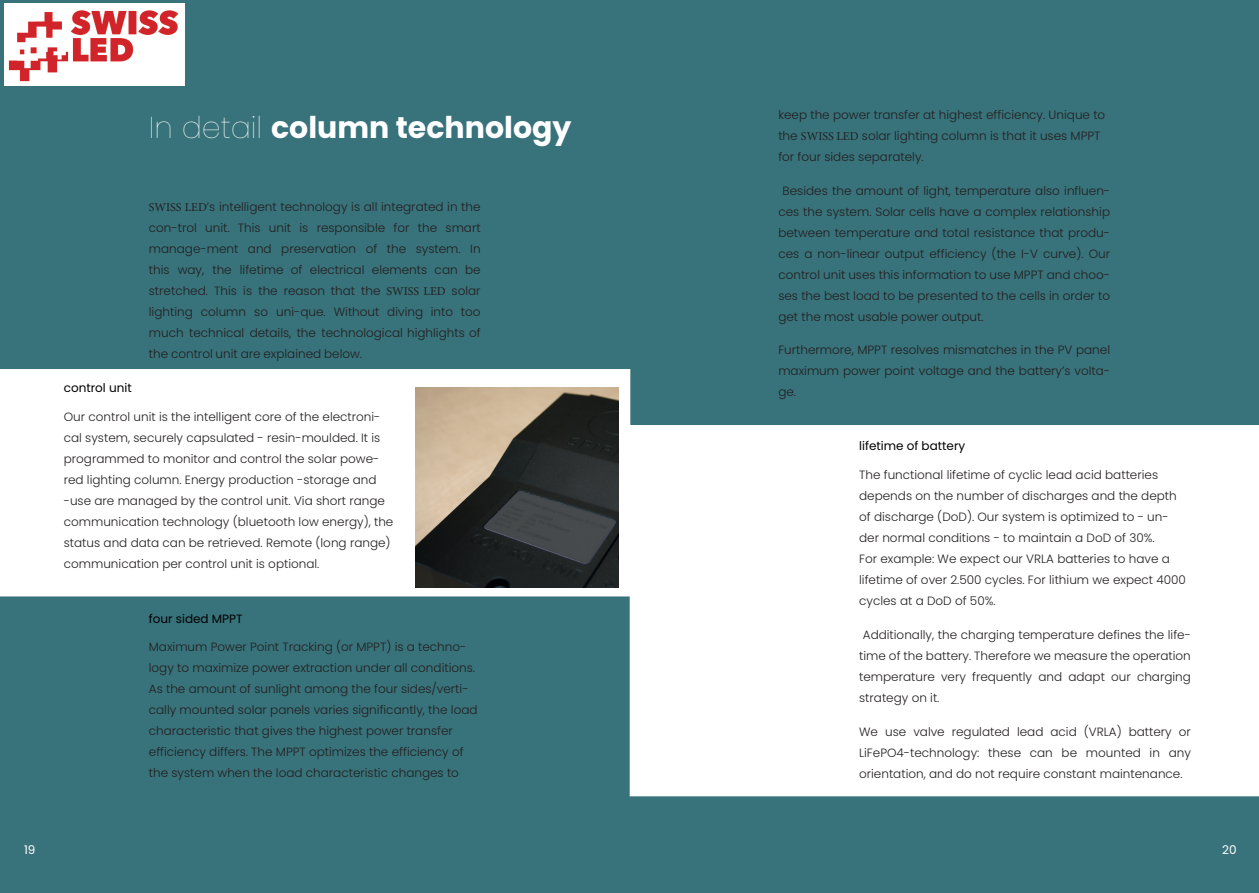
<style>
.page{position:relative;width:1259px;height:893px;background:#38727a}
.page>*{position:absolute;margin:0;border:0;box-sizing:border-box;transform-origin:0 0}
.t1{font:700 30px "Poppins";color:#fff}
.t2{font:300 12px/21px "Poppins";color:#231f20;text-align:justify}
.t3{font:12px "Poppins";color:#000}
.t4{font:12px "Poppins";color:#fff}
.s1{font-weight:100}
.s2{font-family:"Minion Pro";font-weight:400}
</style>
<div class="page">
<svg style="left:630px;top:425px;width:629px;height:371px"></svg>
<svg style="left:0;top:369px;width:630px;height:227px"></svg>
<img style="left:416px;top:388px;width:203px;height:200px">
<img style="left:4px;top:3px;width:181px;height:82px">
<h1 class="t1" style="left:149px;top:110px;width:424px"><span class="s1">In detail</span> column technology</h1>
<p class="t2" style="left:149px;top:196px;width:333px"><span class="s2">SWISS LED</span>’s intelligent technology is all integrated in the con-trol unit. This unit is responsible for the smart manage-ment and preservation of the system. In this way, the lifetime of electrical elements can be stretched. This is the reason that the <span class="s2">SWISS LED</span> solar lighting column so uni-que. Without diving into too much technical details, the technological highlights of the control unit are explained below.</p>
<p class="t3" style="left:64px;top:381px;width:70px">control unit</p>
<p class="t2" style="left:64px;top:406px;width:331px;text-align:left">Our control unit is the intelligent core of the electroni&shy;cal system, securely capsulated - resin-moulded. It is programmed to monitor and control the solar powe&shy;red lighting column. Energy production -storage and -use are managed by the control unit. Via short range communication technology (bluetooth low energy), the status and data can be retrieved. Remote (long range) communication per control unit is optional.</p>
<p class="t3" style="left:149px;top:611px;width:95px">four sided MPPT</p>
<p class="t2" style="left:149px;top:637px;width:330px;text-align:left">Maximum Power Point Tracking (or MPPT) is a techno&shy;logy to maximize power extraction under all conditions.<br>As the amount of sunlight among the four sides/verti&shy;cally mounted solar panels varies significantly, the load characteristic that gives the highest power transfer efficiency differs. The MPPT optimizes the efficiency of the system when the load characteristic changes to</p>
<p class="t2" style="left:778px;top:104px;width:328px;text-align:left">keep the power transfer at highest efficiency. Unique to the <span class="s2">SWISS LED</span> solar lighting column is that it uses MPPT for four sides separately.</p>
<p class="t2" style="left:778px;top:180px;width:333px;text-indent:4px">Besides the amount of light, temperature also influen&shy;ces the system. Solar cells have a complex relationship between temperature and total resistance that produ&shy;ces a non-linear output efficiency (the I-V curve). Our control unit uses this information to use MPPT and choo&shy;ses the best load to be presented to the cells in order to get the most usable power output.</p>
<p class="t2" style="left:778px;top:340px;width:333px">Furthermore, MPPT resolves mismatches in the PV panel maximum power point voltage and the battery’s volta&shy;ge.</p>
<p class="t3" style="left:859px;top:439px;width:108px">lifetime of battery</p>
<p class="t2" style="left:859px;top:464px;width:328px;text-align:left">The functional lifetime of cyclic lead acid batteries depends on the number of discharges and the depth of discharge (DoD). Our system is optimized to - un&shy;der normal conditions - to maintain a DoD of 30%.<br>For example: We expect our VRLA batteries to have a lifetime of over 2.500 cycles. For lithium we expect 4000 cycles at a DoD of 50%.</p>
<p class="t2" style="left:859px;top:624px;width:333px;text-indent:4px">Additionally, the charging temperature defines the life&shy;time of the battery. Therefore we measure the operation temperature very frequently and adapt our charging strategy on it.</p>
<p class="t2" style="left:859px;top:721px;width:333px">We use valve regulated lead acid (VRLA) battery or LiFePO4-technology: these can be mounted in any orientation, and do not require constant maintenance.</p>
<p class="t4" style="left:24px;top:842px;width:13px">19</p>
<p class="t4" style="left:1222px;top:842px;width:16px">20</p>
</div>
